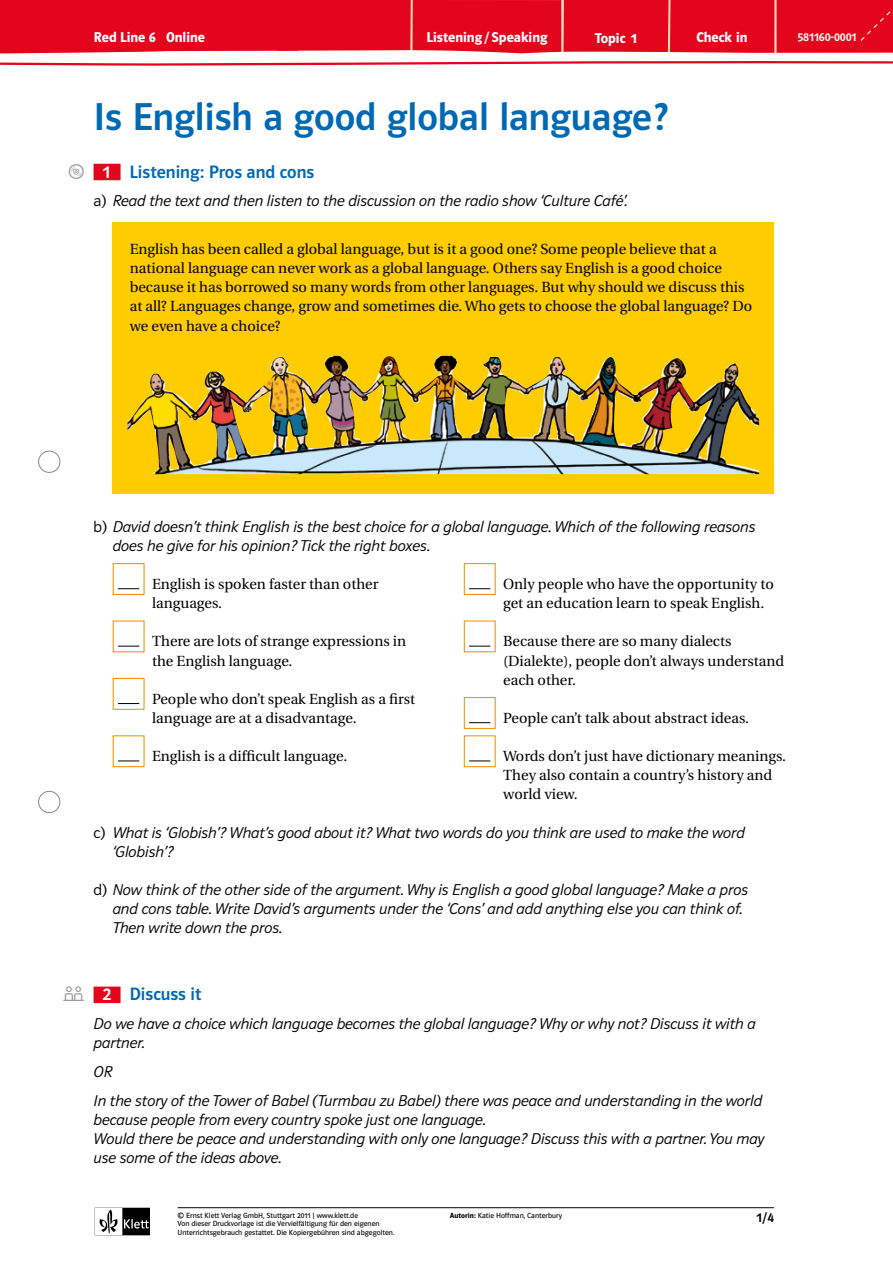
<style>
.page{position:relative;width:893px;height:1263px;background:#fff}
.page>*{position:absolute;margin:0;border:0;box-sizing:border-box;transform-origin:0 0}
.RL_titel{font:39px "Polo ST11 K Krftg";color:#0069b4}
.t1{font:21px "Klett Pikto 1.1";color:#9d9c9c}
.RL_titel_uebung{font:18px "Polo ST11 K Krftg";color:#0069b4}
.RL_arbeitsanweisung{font:15.75px/19.2px "Polo ST11 K Leicht Kursiv";color:#000}
.RL_p{font:14.7px/19.2px "Utopia";color:#000}
.RL_p-2{font:14.25px "Polo ST11 K Hfett";color:#fff}
.t2{font:13.5px "Polo ST11 K Krftg";color:#000}
._90_navi_head{font:12px "Polo ST11 K Krftg";color:#fff}
.t3{font:7.5px/8.9px "Polo ST11 K Buch";color:#000}
.s1{font-family:"Polo Zi ST11 K Krftg";color:#fff}
.s2{font-family:"Polo ST11 K Leicht"}
.s3{font-family:"Polo ST11 K Hfett"}
</style>
<div class="page">
<svg style="left:99px;top:1208px;width:51px;height:27px"></svg>
<hr style="left:178px;top:1207px;width:596px;height:1px;background:#000">
<div style="left:38px;top:451px;width:22px;height:22px;border:1px solid #878787;border-radius:50%"></div>
<div style="left:38px;top:791px;width:22px;height:22px;border:1px solid #878787;border-radius:50%"></div>
<svg style="left:0;top:61px;width:893px;height:5px"></svg>
<div style="left:0;top:0;width:893px;height:53px;background:#e3051b"></div>
<div style="left:94px;top:164px;width:27px;height:16px;background:#e3051b"></div>
<div style="left:94px;top:986px;width:27px;height:17px;background:#e3051b"></div>
<div style="left:113px;top:222px;width:661px;height:271px;background:#fc0"></div>
<svg style="left:118px;top:588px;width:21px;height:1px"></svg>
<div style="left:113px;top:563px;width:32px;height:32px;border:1px solid #f39200"></div>
<svg style="left:118px;top:646px;width:21px;height:1px"></svg>
<svg style="left:118px;top:703px;width:21px;height:1px"></svg>
<div style="left:113px;top:678px;width:32px;height:32px;border:1px solid #f39200"></div>
<svg style="left:118px;top:760px;width:21px;height:1px"></svg>
<svg style="left:469px;top:588px;width:21px;height:1px"></svg>
<div style="left:464px;top:563px;width:32px;height:32px;border:1px solid #f39200"></div>
<svg style="left:469px;top:646px;width:21px;height:1px"></svg>
<svg style="left:469px;top:722px;width:21px;height:1px"></svg>
<div style="left:464px;top:697px;width:32px;height:32px;border:1px solid #f39200"></div>
<svg style="left:469px;top:760px;width:21px;height:1px"></svg>
<div style="left:464px;top:735px;width:32px;height:32px;border:1px solid #f39200"></div>
<img style="left:127px;top:356px;width:632px;height:118px">
<p class="RL_p-2" style="left:94px;top:29px;width:113px">Red Line 6 Online</p>
<p class="RL_p-2" style="left:426px;top:29px;width:123px">Listening/Speaking</p>
<p class="RL_p-2" style="left:595px;top:30px;width:44px">Topic 1</p>
<p class="RL_p-2" style="left:697px;top:29px;width:53px">Check in</p>
<p class="_90_navi_head" style="left:797px;top:30px;width:61px">581160-0001</p>
<p class="t1" style="left:68px;top:160px;width:19px">C</p>
<p class="RL_titel" style="left:94px;top:95px;width:576px">Is English a good global language?</p>
<p class="RL_titel_uebung" style="left:94px;top:162px;width:222px"><span class="s1">1</span> Listening: Pros and cons</p>
<p class="RL_arbeitsanweisung" style="left:94px;top:191px;width:535px"><span class="s2">a)</span> Read the text and then listen to the discussion on the radio show ‘Culture Café’.</p>
<p class="RL_p" style="left:130px;top:240px;width:624px">English has been called a global language, but is it a good one? Some people believe that a national language can never work as a global language. Others say English is a good choice because it has borrowed so many words from other languages. But why should we discuss this at all? Languages change, grow and sometimes die. Who gets to choose the global language? Do we even have a choice?</p>
<p class="RL_arbeitsanweisung" style="left:113px;top:517px;width:644px;text-indent:-19px"><span class="s2">b)</span> David doesn’t think English is the best choice for a global language. Which of the following reasons does he give for his opinion? Tick the right boxes.</p>
<p class="RL_p" style="left:152px;top:575px;width:228px">English is spoken faster than other languages.</p>
<p class="RL_p" style="left:152px;top:632px;width:256px">There are lots of strange expressions in the English language.</p>
<p class="RL_p" style="left:152px;top:689px;width:265px">People who don’t speak English as a first language are at a disadvantage.</p>
<p class="RL_p" style="left:152px;top:747px;width:197px">English is a difficult language.</p>
<p class="RL_p" style="left:503px;top:575px;width:272px">Only people who have the opportunity to get an education learn to speak English.</p>
<p class="RL_p" style="left:503px;top:632px;width:283px">Because there are so many dialects (Dialekte), people don’t always understand each other.</p>
<p class="RL_p" style="left:503px;top:709px;width:247px">People can’t talk about abstract ideas.</p>
<p class="RL_p" style="left:503px;top:747px;width:284px">Words don’t just have dictionary meanings.<br>They also contain a country’s history and world view.</p>
<p class="RL_arbeitsanweisung" style="left:113px;top:823px;width:634px;text-indent:-19px"><span class="s2">c)</span> What is ‘Globish’? What’s good about it? What two words do you think are used to make the word ‘Globish’?</p>
<p class="RL_arbeitsanweisung" style="left:113px;top:880px;width:637px;text-indent:-19px"><span class="s2">d)</span> Now think of the other side of the argument. Why is English a good global language? Make a pros and cons table. Write David’s arguments under the ‘Cons’ and add anything else you can think of.<br>Then write down the pros.</p>
<p class="t1" style="left:63px;top:983px;width:24px">p</p>
<p class="RL_titel_uebung" style="left:94px;top:984px;width:109px"><span class="s1">2</span> Discuss it</p>
<p class="RL_arbeitsanweisung" style="left:94px;top:1014px;width:664px">Do we have a choice which language becomes the global language? Why or why not? Discuss it with a partner.</p>
<p class="RL_arbeitsanweisung" style="left:94px;top:1062px;width:20px">OR</p>
<p class="RL_arbeitsanweisung" style="left:94px;top:1091px;width:670px">In the story of the Tower of Babel (Turmbau zu Babel) there was peace and understanding in the world because people from every country spoke just one language.</p>
<p class="RL_arbeitsanweisung" style="left:94px;top:1129px;width:672px">Would there be peace and understanding with only one language? Discuss this with a partner. You may use some of the ideas above.</p>
<p class="t3" style="left:178px;top:1211px;width:218px">© Ernst Klett Verlag GmbH, Stuttgart 2011 | www.klett.de<br>Von dieser Druckvorlage ist die Vervielfältigung für den eigenen<br>Unterrichtsgebrauch gestattet. Die Kopiergebühren sind abgegolten.</p>
<p class="t3" style="left:450px;top:1211px;width:114px"><span class="s3">Autorin:</span> Katie Hoffman, Canterbury</p>
<p class="t2" style="left:757px;top:1210px;width:19px">1/4</p>
</div>
